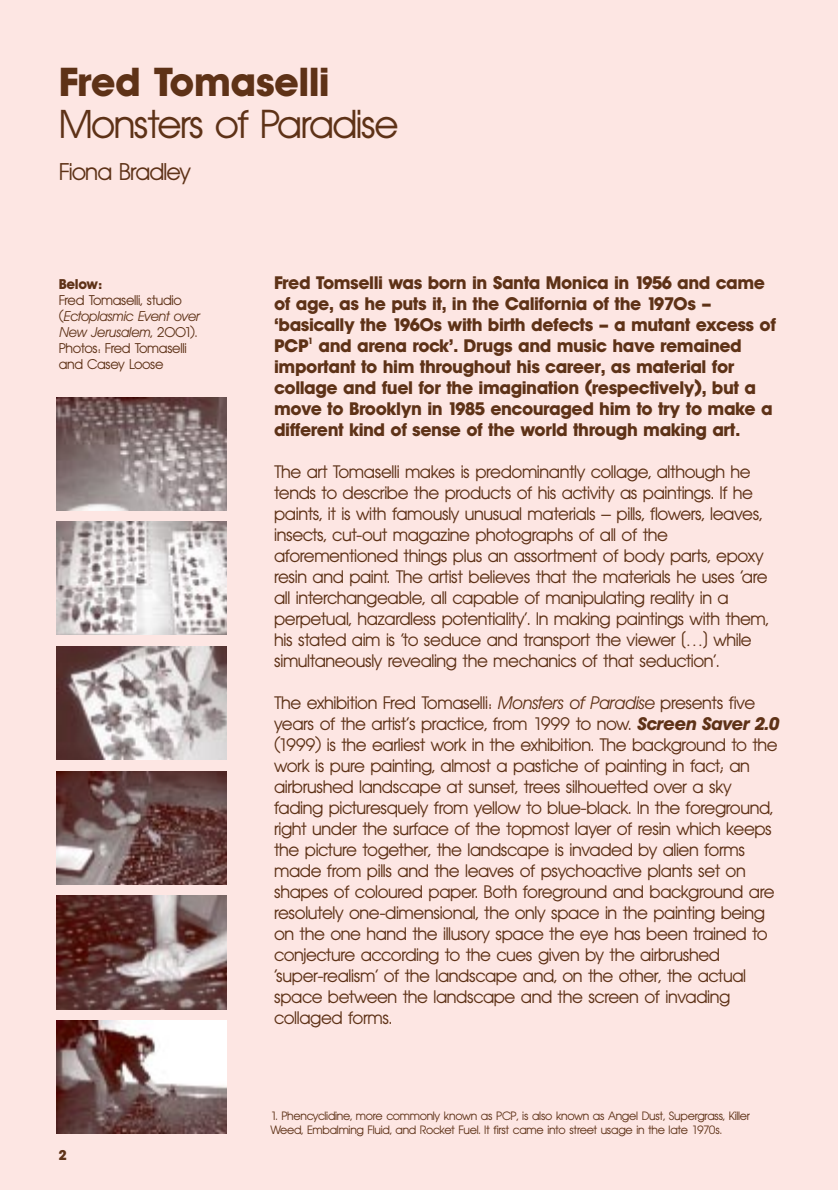
<style>
.page{position:relative;width:838px;height:1190px;background:#fde6e3}
.page>*{position:absolute;margin:0;border:0;box-sizing:border-box;transform-origin:0 0}
.t1{font:40px "Avant Garde BQ";letter-spacing:-.04em;color:#5e3217}
.t2{font:700 40px "Avant Garde BQ";letter-spacing:-.015em;color:#5e3217}
.t3{font:24px "Avant Garde BQ";letter-spacing:-.04em;color:#5e3217}
.t4{font:18px/21px "Avant Garde BQ";letter-spacing:-.025em;color:#5e3217}
.t5{font:700 18px/21px "Avant Garde BQ";letter-spacing:-.025em;color:#5e3217}
.t6{font:14px/16px "Avant Garde BQ";letter-spacing:-.025em;color:#5e3217}
.t7{font:700 14px "Avant Garde BQ";letter-spacing:-.025em;color:#5e3217}
.t8{font:12px/14px "Avant Garde BQ";letter-spacing:-.025em;color:#5e3217}
.t9{font:700 9px "Avant Garde BQ";color:#5e3217}
.s1{font-style:italic}
.s2{font-weight:700;font-style:italic}
.s3{font-family:"Avant Garde Two BQ"}
</style>
<div class="page">
<img style="left:57px;top:647px;width:170px;height:113px">
<img style="left:57px;top:522px;width:170px;height:113px">
<img style="left:57px;top:771px;width:170px;height:113px">
<img style="left:57px;top:397px;width:170px;height:113px">
<img style="left:57px;top:1020px;width:170px;height:114px">
<img style="left:57px;top:896px;width:170px;height:113px">
<h1 class="t2" style="left:59px;top:66px;width:273px">Fred Tomaselli</h1>
<h1 class="t1" style="left:59px;top:108px;width:341px">Monsters of Paradise</h1>
<h2 class="t3" style="left:59px;top:162px;width:134px">Fiona Bradley</h2>
<p class="t7" style="left:59px;top:278px;width:45px">Below:</p>
<p class="t6" style="left:59px;top:293px;width:142px">Fred Tomaselli, studio (<span class="s1">Ectoplasmic Event over<br>New Jerusalem</span>, 2001).<br>Photos: Fred Tomaselli and Casey Loose</p>
<p class="t7" style="left:59px;top:1150px;width:9px">2</p>
<p class="t5" style="left:274px;top:274px;width:503px">Fred Tomselli was born in Santa Monica in 1956 and came of age, as he puts it, in the California of the 1970s – ‘basically the 1960s with birth defects – a mutant excess of PCP</p>
<p class="t9" style="left:308px;top:337px;width:7px">1</p>
<p class="t5" style="left:274px;top:337px;width:500px;text-indent:45px">and arena rock’. Drugs and music have remained important to him throughout his career, as material for collage and fuel for the imagination (respectively), but a move to Brooklyn in 1985 encouraged him to try to make a different kind of sense of the world through making art.</p>
<p class="t4" style="left:274px;top:463px;width:496px">The art Tomaselli makes is predominantly collage, although he tends to describe the products of his activity as paintings. If he paints, it is with famously unusual materials – pills, flowers, leaves, insects, cut-out magazine photographs of all of the aforementioned things plus an assortment of body parts, epoxy resin and paint. The artist believes that the materials he uses ‘are all interchangeable, all capable of manipulating reality in a perpetual, hazardless potentiality’. In making paintings with them, his stated aim is ‘to seduce and transport the viewer […] while simultaneously revealing the mechanics of that seduction’.</p>
<p class="t4" style="left:274px;top:694px;width:506px">The exhibition Fred Tomaselli: <span class="s1">Monsters of Paradise</span> presents five years of the artist’s practice, from 1999 to now. <span class="s2">Screen Saver 2.0 </span>(1999) is the earliest work in the exhibition. The background to the work is pure painting, almost a pastiche of painting in fact; an airbrushed landscape at sunset, trees silhouetted over a sky fading picturesquely from yellow to blue-black. In the foreground, right under the surface of the topmost layer of resin which keeps the picture together, the landscape is invaded by alien forms made from pills and the leaves of psychoactive plants set on shapes of coloured paper. Both foreground and background are resolutely one-dimensional, the only space in the painting being on the one hand the illusory space the eye has been trained to conjecture according to the cues given by the airbrushed ‘super-realism’ of the landscape and, on the other, the actual space between the landscape and the screen of invading collaged forms.</p>
<p class="t8" style="left:270px;top:1110px;width:481px">1. Phencyclidine, more commonly known as PCP, is also known as Angel Dust, Supergrass, Killer<br>Weed, Embalming Fluid, and Rocket Fuel. It first came into street usage in the late <span class="s3">1970</span>s.</p>
</div>
